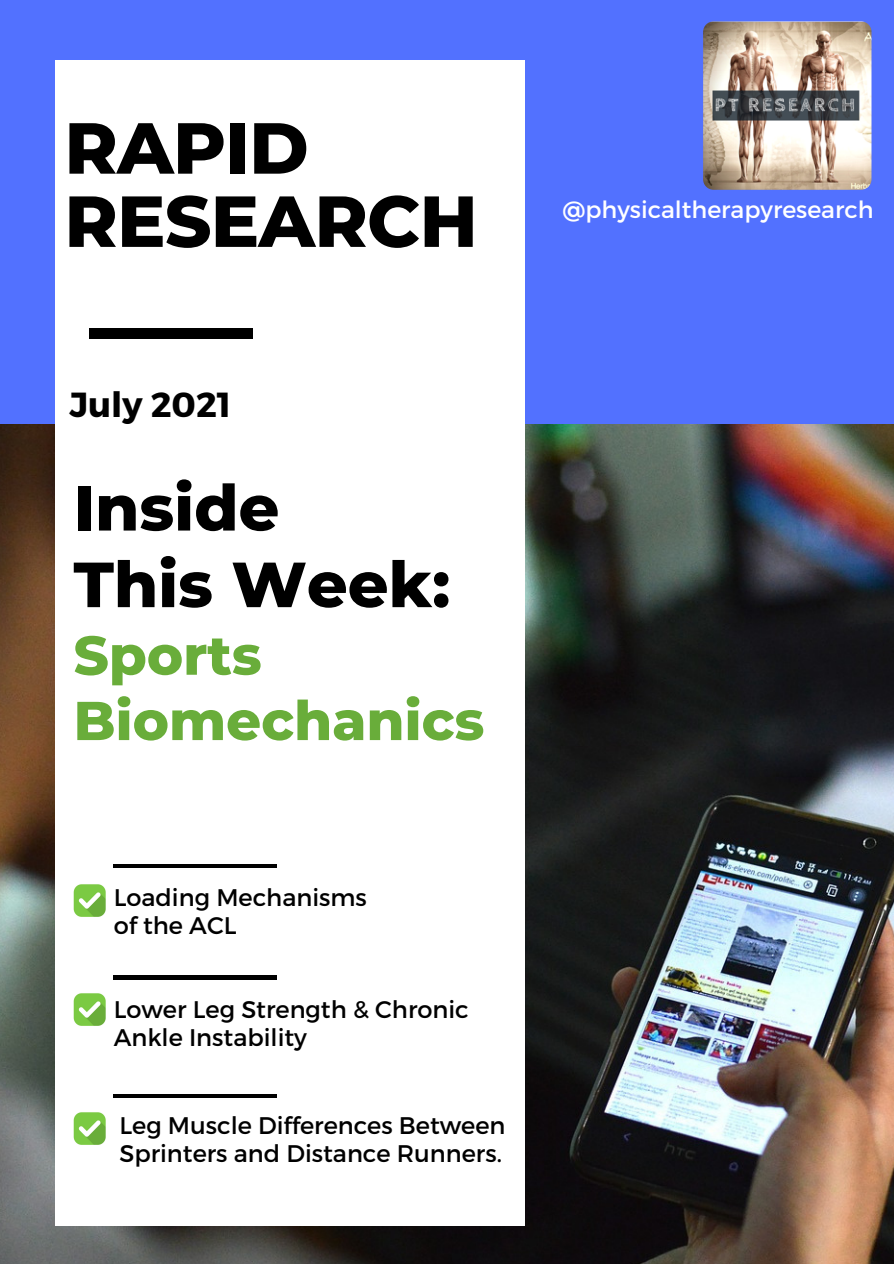
<style>
.page{position:relative;width:894px;height:1264px;background:#fff}
.page>*{position:absolute;margin:0;border:0;box-sizing:border-box;transform-origin:0 0}
.t1{font:800 72px "Montserrat";letter-spacing:-.01em;color:#000}
.t2{font:800 63.6px "Montserrat";color:#000}
.t3{font:800 54.6px/65.2px "Montserrat";color:#69ad3a}
.t4{font:700 34.8px "Montserrat";color:#000}
.t5{font:24px/28.2px "Montserrat";color:#000}
.t6{font:23.55px "Montserrat";color:#fff}
</style>
<div class="page">
<div style="left:0;top:0;width:893px;height:1263px;background:#5271ff"></div>
<img style="left:0;top:424px;width:893px;height:839px">
<div style="left:55px;top:61px;width:469px;height:1165px;background:#fff"></div>
<div style="left:89px;top:328px;width:164px;height:10px;background:#000"></div>
<hr style="left:114px;top:864px;width:163px;height:3px;background:#000">
<hr style="left:114px;top:975px;width:163px;height:4px;background:#000">
<hr style="left:114px;top:1094px;width:163px;height:3px;background:#000">
<img style="left:703px;top:21px;width:168px;height:169px;border-radius:10px">
<img style="left:73px;top:884px;width:33px;height:33px">
<img style="left:73px;top:993px;width:33px;height:33px">
<img style="left:73px;top:1112px;width:33px;height:33px">
<p class="t1" style="left:64px;top:104px;width:246px">RAPID</p>
<p class="t1" style="left:64px;top:177px;width:414px">RESEARCH</p>
<p class="t4" style="left:70px;top:382px;width:163px">July 2021</p>
<p class="t2" style="left:73px;top:469px;width:207px">Inside</p>
<p class="t2" style="left:73px;top:545px;width:378px">This Week:</p>
<p class="t3" style="left:73px;top:622px;width:412px">Sports<br>Biomechanics</p>
<p class="t5" style="left:114px;top:881px;width:254px">Loading Mechanisms</p>
<p class="t5" style="left:114px;top:910px;width:124px">of the ACL</p>
<p class="t5" style="left:114px;top:994px;width:356px">Lower Leg Strength &amp; Chronic<br>Ankle Instability</p>
<p class="t5" style="left:119px;top:1109px;width:387px">Leg Muscle Differences Between<br>Sprinters and Distance Runners.</p>
<p class="t6" style="left:562px;top:194px;width:312px">@physicaltherapyresearch</p>
</div>
